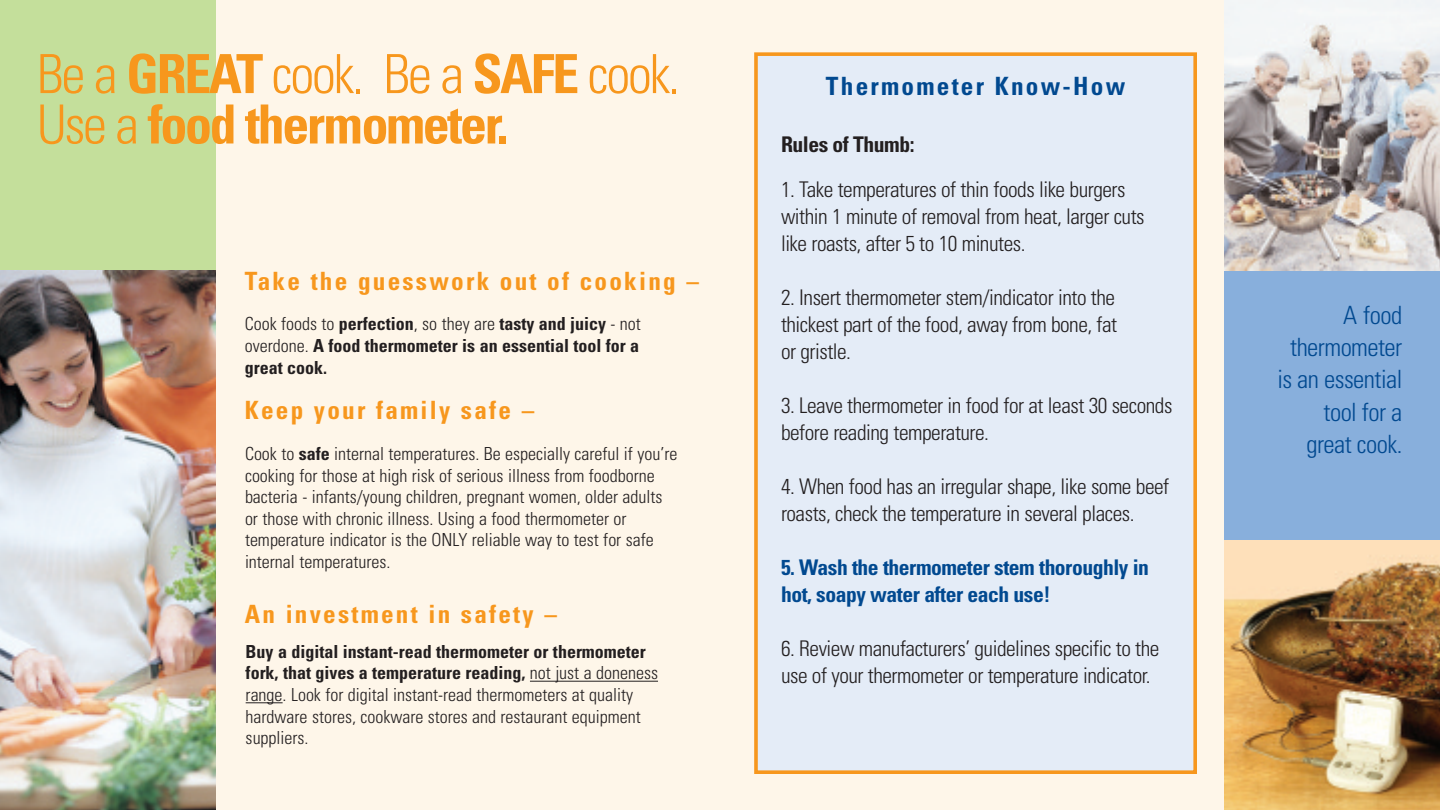
<style>
.page{position:relative;width:1440px;height:810px;background:#fff}
.page>*{position:absolute;margin:0;border:0;box-sizing:border-box;transform-origin:0 0}
.t1{font:700 condensed 54px/50.4px "Univers";letter-spacing:-.045em;color:#f7971d}
.t2{font:700 condensed 25.2px "Univers";letter-spacing:.09em;color:#f7971d}
.t3{font:300 condensed 25.2px/32.4px "Univers";letter-spacing:-.02em;color:#014990;text-align:right}
.t4{font:700 condensed 25.2px "Univers";letter-spacing:.09em;color:#014990}
.t5{font:300 condensed 21.6px/27px "Univers";letter-spacing:-.02em;color:#231f20}
.t6{font:700 condensed 21.6px/27px "Univers";letter-spacing:-.02em;color:#014990}
.t7{font:700 condensed 21.6px "Univers";letter-spacing:-.02em;color:#231f20}
.t8{font:300 condensed 18px/21.6px "Univers";color:#231f20}
.t9{font:700 condensed 18px/21.6px "Univers";color:#231f20;text-align:justify}
.s1{font-weight:300}
.s2{font-weight:700}
</style>
<div class="page">
<div style="left:0;top:0;width:728px;height:810px;background:#fef6e9"></div>
<hr style="left:530px;top:681px;width:128px;height:1px;background:#231f20">
<hr style="left:246px;top:702px;width:37px;height:1px;background:#231f20">
<div style="left:0;top:0;width:216px;height:270px;background:#c4df9b"></div>
<img style="left:0;top:270px;width:216px;height:540px">
<div style="left:722px;top:0;width:532px;height:810px;background:#fef6e9"></div>
<div style="left:756px;top:54px;width:439px;height:718px;background:#e4ecf7"></div>
<div style="left:754px;top:52px;width:443px;height:722px;border:4px solid #f7971d"></div>
<div style="left:1224px;top:270px;width:216px;height:279px;background:#88afdc"></div>
<img style="left:1224px;top:0;width:216px;height:270px">
<img style="left:1224px;top:540px;width:216px;height:270px">
<h1 class="t1" style="left:37px;top:53px;width:645px"><span class="s1">Be a</span> GREAT <span class="s1">cook. Be a</span> SAFE <span class="s1">cook.<br>Use a</span> food thermometer.</h1>
<h2 class="t2" style="left:245px;top:272px;width:456px">Take the guesswork out of cooking –</h2>
<p class="t9" style="left:245px;top:315px;width:398px"><span class="s1">Cook foods to</span> perfection<span class="s1">, so they are</span> tasty and juicy <span class="s1">- not overdone.</span> A food thermometer is an essential tool for a great cook.</p>
<h2 class="t2" style="left:245px;top:401px;width:291px">Keep your family safe –</h2>
<p class="t8" style="left:245px;top:444px;width:434px">Cook to <span class="s2">safe</span> internal temperatures. Be especially careful if you’re cooking for those at high risk of serious illness from foodborne bacteria - infants/young children, pregnant women, older adults or those with chronic illness. Using a food thermometer or temperature indicator is the ONLY reliable way to test for safe internal temperatures.</p>
<h2 class="t2" style="left:245px;top:605px;width:314px">An investment in safety –</h2>
<p class="t8" style="left:246px;top:642px;width:414px"><span class="s2">Buy a digital instant-read thermometer or thermometer fork, that gives a temperature reading,</span> not just a doneness range. Look for digital instant-read thermometers at quality hardware stores, cookware stores and restaurant equipment suppliers.</p>
<h2 class="t4" style="left:826px;top:76px;width:301px">Thermometer Know-How</h2>
<p class="t7" style="left:781px;top:136px;width:135px">Rules of Thumb:</p>
<p class="t5" style="left:781px;top:177px;width:365px">1. Take temperatures of thin foods like burgers within 1 minute of removal from heat, larger cuts like roasts, after 5 to 10 minutes.</p>
<p class="t5" style="left:781px;top:285px;width:338px;text-align:justify">2. Insert thermometer stem/indicator into the thickest part of the food, away from bone, fat or gristle.</p>
<p class="t5" style="left:781px;top:393px;width:393px">3. Leave thermometer in food for at least 30 seconds before reading temperature.</p>
<p class="t5" style="left:781px;top:474px;width:390px">4. When food has an irregular shape, like some beef roasts, check the temperature in several places.</p>
<p class="t6" style="left:781px;top:555px;width:370px">5. Wash the thermometer stem thoroughly in hot, soapy water after each use!</p>
<p class="t5" style="left:781px;top:636px;width:380px">6. Review manufacturers’ guidelines specific to the use of your thermometer or temperature indicator.</p>
<h2 class="t3" style="left:1277px;top:301px;width:126px">A food thermometer is an essential tool for a great cook.</h2>
</div>
